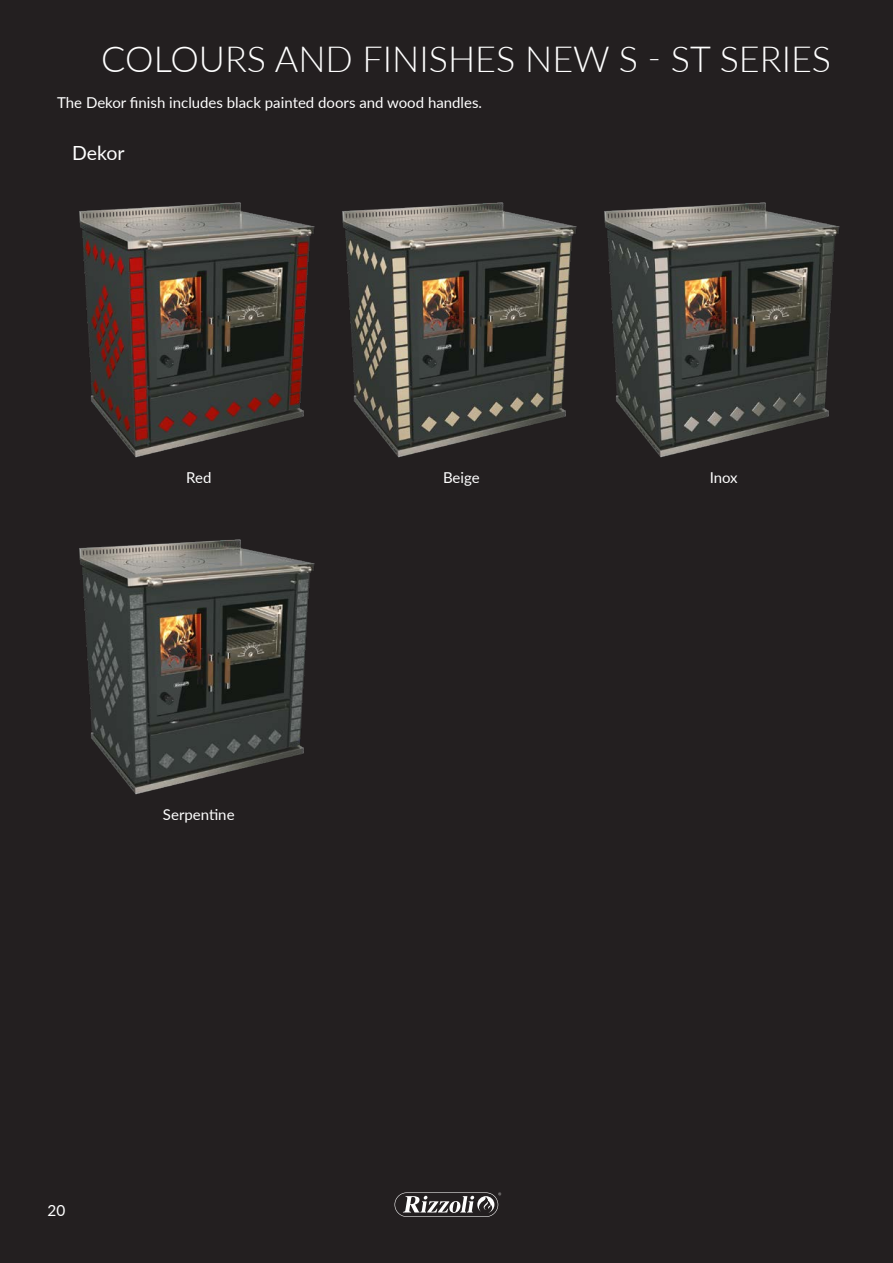
<style>
.page{position:relative;width:893px;height:1263px;background:#231f20}
.page>*{position:absolute;margin:0;border:0;box-sizing:border-box;transform-origin:0 0}
.t1{font:300 36px "Lato";color:#fff}
.t2{font:19.5px "Lato";letter-spacing:-.005em;color:#fff}
.t3{font:15.3px "Lato";color:#fff}
.t4{font:15px "Lato";color:#fff}
</style>
<div class="page">
<svg style="left:395px;top:1192px;width:106px;height:25px"></svg>
<img style="left:79px;top:202px;width:236px;height:256px">
<img style="left:79px;top:539px;width:236px;height:256px">
<img style="left:342px;top:202px;width:235px;height:256px">
<img style="left:604px;top:202px;width:236px;height:256px">
<p class="t1" style="left:101px;top:34px;width:731px">COLOURS AND FINISHES NEW S - ST SERIES</p>
<p class="t4" style="left:57px;top:92px;width:426px">The Dekor finish includes black painted doors and wood handles.</p>
<p class="t2" style="left:72px;top:139px;width:54px">Dekor</p>
<p class="t4" style="left:186px;top:467px;width:27px">Red</p>
<p class="t4" style="left:163px;top:804px;width:73px">Serpentine</p>
<p class="t3" style="left:48px;top:1199px;width:19px">20</p>
<p class="t4" style="left:443px;top:467px;width:38px">Beige</p>
<p class="t4" style="left:710px;top:467px;width:30px">Inox</p>
</div>
